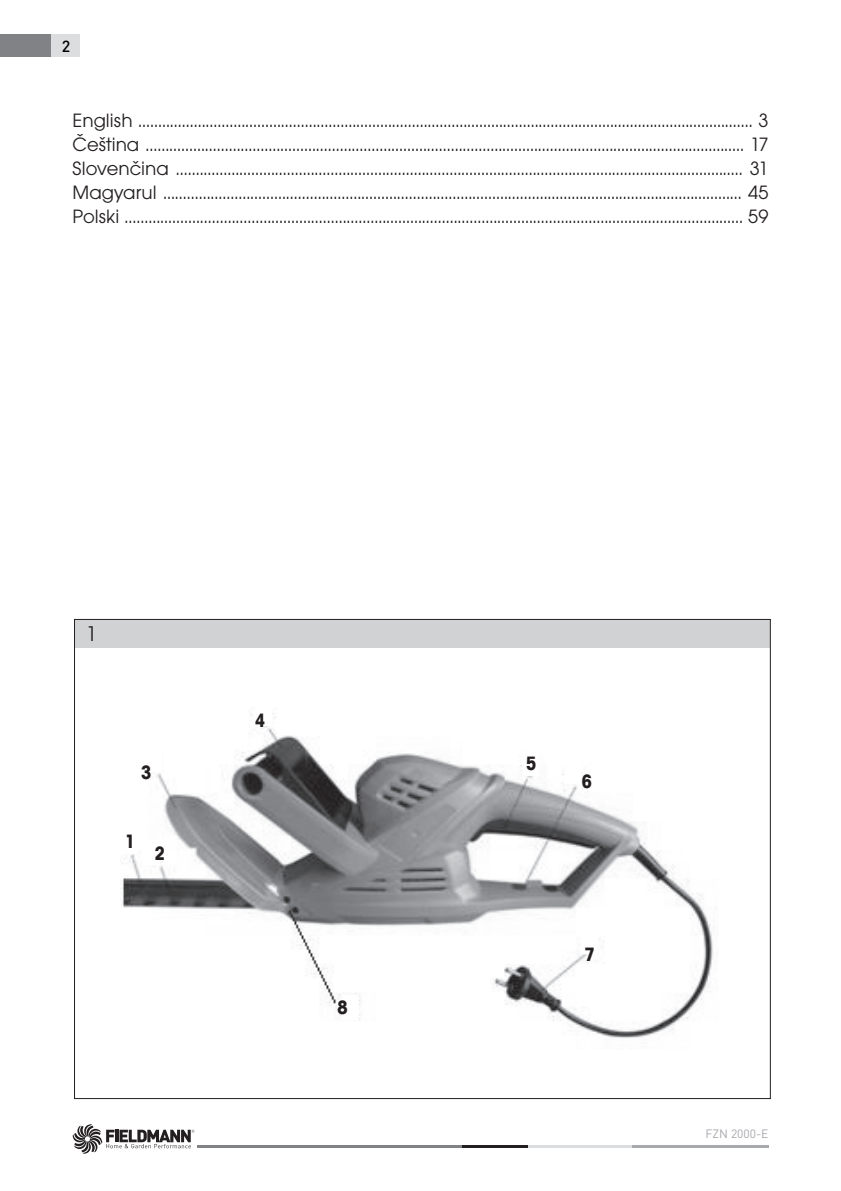
<style>
.page{position:relative;width:841px;height:1191px;background:#fff}
.page>*{position:absolute;margin:0;border:0;box-sizing:border-box;transform-origin:0 0}
.t1{font:20px/24px "Avant Gar Got Itc TOT Boo";color:#231f20;text-align:justify}
.t2{font:20px "Avant Gar Got Itc TOT Bol Con Bold";color:#231f20}
.t3{font:20px "Avant Gar Got Itc LOT Boo";color:#231f20}
.t4{font:500 16px "DIN Pro";color:#000}
.t5{font:12px "DIN Pro";color:#a8a9ad}
</style>
<div class="page">
<div style="left:0;top:34px;width:52px;height:23px;background:#808285"></div>
<div style="left:52px;top:34px;width:28px;height:23px;background:#dcdddf"></div>
<hr style="left:631px;top:1145px;width:137px;height:3px;background:#a8a9ad">
<hr style="left:527px;top:1145px;width:105px;height:3px;background:#dcdddf">
<hr style="left:197px;top:1145px;width:265px;height:3px;background:#808285">
<hr style="left:462px;top:1145px;width:65px;height:3px;background:#231f20">
<svg style="left:73px;top:1124px;width:121px;height:30px"></svg>
<div style="left:74px;top:619px;width:695px;height:29px;background:#d1d2d4"></div>
<img style="left:122px;top:713px;width:591px;height:325px">
<div style="left:120px;top:829px;width:16px;height:24px;background:#fff"></div>
<div style="left:143px;top:841px;width:16px;height:24px;background:#fff"></div>
<div style="left:146px;top:748px;width:16px;height:24px;background:#fff"></div>
<div style="left:255px;top:701px;width:16px;height:25px;background:#fff"></div>
<div style="left:522px;top:752px;width:16px;height:24px;background:#fff"></div>
<div style="left:564px;top:759px;width:16px;height:24px;background:#fff"></div>
<div style="left:581px;top:929px;width:15px;height:25px;background:#fff"></div>
<div style="left:342px;top:995px;width:16px;height:24px;background:#fff"></div>
<p class="t4" style="left:62px;top:35px;width:10px">2</p>
<p class="t1" style="left:73px;top:108px;width:697px">English ........................................................................................................................................................... 3<br>Čeština ....................................................................................................................................................... 17<br>Slovenčina ............................................................................................................................................... 31<br>Magyarul .................................................................................................................................................. 45<br>Polski ............................................................................................................................................................ 59</p>
<p class="t3" style="left:86px;top:622px;width:13px">1</p>
<p class="t2" style="left:141px;top:760px;width:12px">3</p>
<p class="t2" style="left:125px;top:829px;width:12px">1</p>
<p class="t2" style="left:155px;top:841px;width:12px">2</p>
<p class="t2" style="left:255px;top:708px;width:12px">4</p>
<p class="t2" style="left:337px;top:995px;width:12px">8</p>
<p class="t2" style="left:526px;top:752px;width:12px">5</p>
<p class="t2" style="left:581px;top:769px;width:12px">6</p>
<p class="t2" style="left:584px;top:942px;width:12px">7</p>
<p class="t5" style="left:705px;top:1125px;width:64px">FZN 2000-E</p>
</div>
